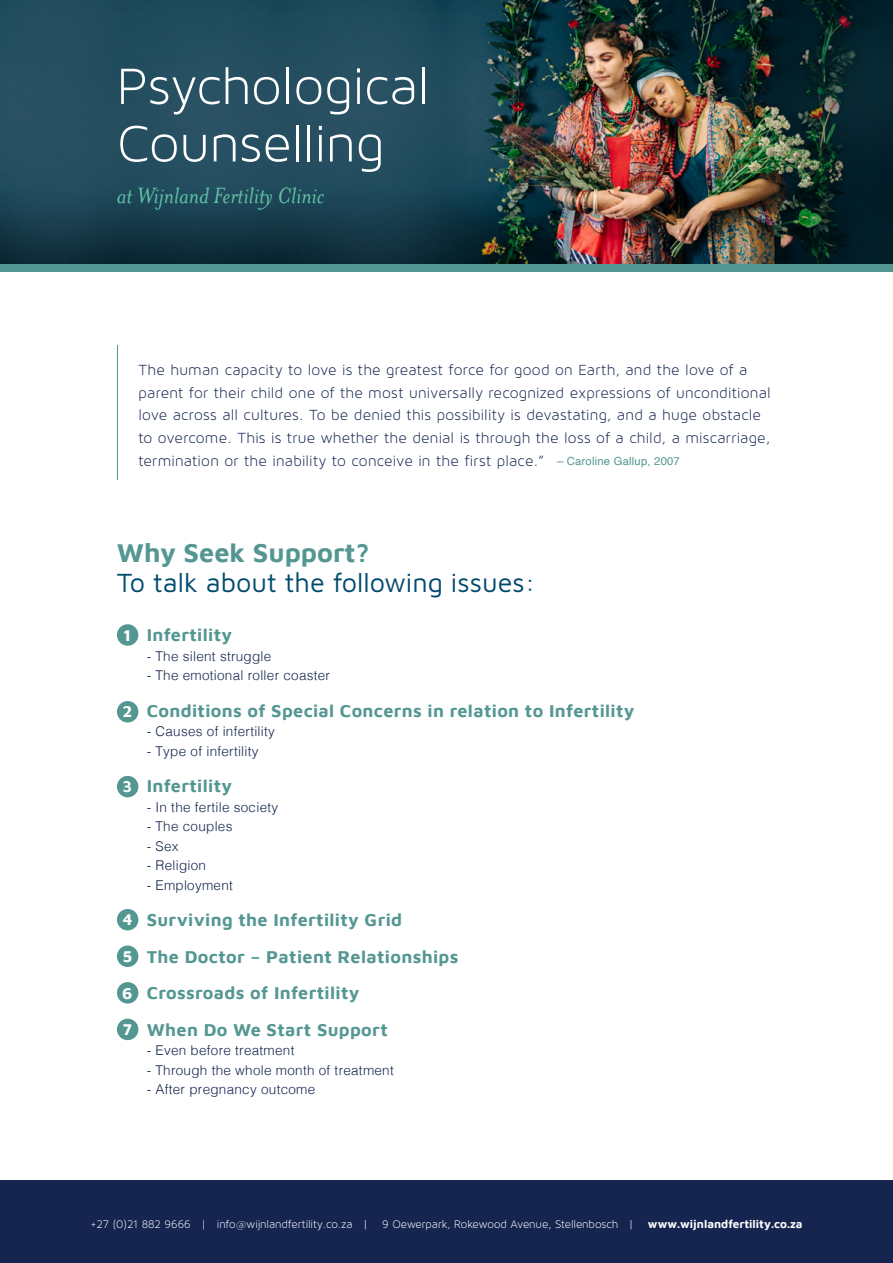
<style>
.page{position:relative;width:893px;height:1263px;background:#fff}
.page>*{position:absolute;margin:0;border:0;box-sizing:border-box;transform-origin:0 0}
.t1{font:54.9px/57.4px "Maven Pro Light 300";letter-spacing:-.005em;color:#fff}
.t2{font:27px "Maven Pro";color:#004a6e}
.t3{font:700 27px "Maven Pro";color:#549792}
.t4{font:italic 25.5px "Mrs Eaves";color:#62c3a5}
.t5{font:700 18px/36.5px "Maven Pro";letter-spacing:.02em;color:#549792}
.t6{font:700 16.35px "Maven Pro";color:#fff}
.t7{font:15.75px/22.8px "Maven Pro Light 300";letter-spacing:.015em;color:#15254f}
.t8{font:300 13.5px "Helvetica";letter-spacing:.02em;color:#15254f}
.t9{font:11.7px "Maven Pro Light 300";letter-spacing:-.01em;color:#fff}
.s1{font-family:"Helvetica";font-size:11.25px;color:#549792}
.s2{font-family:"Maven Pro";font-weight:700}
</style>
<div class="page">
<div style="left:0;top:262px;width:893px;height:10px;background:#549792"></div>
<img style="left:0;top:0;width:893px;height:263px">
<hr style="left:117px;top:345px;width:1px;height:135px;background:#549792">
<div style="left:0;top:1180px;width:893px;height:83px;background:#15254f"></div>
<div style="left:117px;top:624px;width:21px;height:22px;background:#549792;border-radius:50%"></div>
<div style="left:117px;top:701px;width:21px;height:21px;background:#549792;border-radius:50%"></div>
<div style="left:117px;top:776px;width:21px;height:21px;background:#549792;border-radius:50%"></div>
<div style="left:117px;top:909px;width:21px;height:21px;background:#549792;border-radius:50%"></div>
<div style="left:117px;top:945px;width:21px;height:22px;background:#549792;border-radius:50%"></div>
<div style="left:117px;top:982px;width:21px;height:21px;background:#549792;border-radius:50%"></div>
<div style="left:117px;top:1019px;width:21px;height:21px;background:#549792;border-radius:50%"></div>
<h1 class="t1" style="left:117px;top:57px;width:315px">Psychological<br>Counselling</h1>
<h3 class="t4" style="left:117px;top:182px;width:209px">at Wijnland Fertility Clinic</h3>
<p class="t7" style="left:138px;top:358px;width:634px">The human capacity to love is the greatest force for good on Earth, and the love of a parent for their child one of the most universally recognized expressions of unconditional love across all cultures. To be denied this possibility is devastating, and a huge obstacle to overcome. This is true whether the denial is through the loss of a child, a miscarriage, termination or the inability to conceive in the first place.” <span class="s1">– Caroline Gallup, 2007</span></p>
<h2 class="t3" style="left:117px;top:533px;width:254px">Why Seek Support?</h2>
<h2 class="t2" style="left:117px;top:564px;width:420px">To talk about the following issues:</h2>
<p class="t5" style="left:147px;top:616px;width:87px">Infertility</p>
<p class="t8" style="left:147px;top:645px;width:126px">- The silent struggle</p>
<p class="t8" style="left:147px;top:664px;width:185px">- The emotional roller coaster</p>
<p class="t5" style="left:147px;top:691px;width:489px">Conditions of Special Concerns in relation to Infertility</p>
<p class="t8" style="left:147px;top:720px;width:130px">- Causes of infertility</p>
<p class="t8" style="left:147px;top:740px;width:113px">- Type of infertility</p>
<p class="t5" style="left:147px;top:767px;width:87px">Infertility</p>
<p class="t8" style="left:147px;top:796px;width:133px">- In the fertile society</p>
<p class="t8" style="left:147px;top:815px;width:87px">- The couples</p>
<p class="t8" style="left:147px;top:835px;width:33px">- Sex</p>
<p class="t8" style="left:147px;top:854px;width:61px">- Religion</p>
<p class="t8" style="left:147px;top:874px;width:88px">- Employment</p>
<p class="t5" style="left:147px;top:901px;width:313px">Surviving the Infertility Grid<br>The Doctor – Patient Relationships<br>Crossroads of Infertility<br>When Do We Start Support</p>
<p class="t8" style="left:147px;top:1039px;width:149px">- Even before treatment</p>
<p class="t8" style="left:147px;top:1059px;width:249px">- Through the whole month of treatment</p>
<p class="t8" style="left:147px;top:1078px;width:170px">- After pregnancy outcome</p>
<p class="t6" style="left:123px;top:623px;width:9px">1</p>
<p class="t6" style="left:122px;top:700px;width:11px">2</p>
<p class="t6" style="left:122px;top:775px;width:11px">3</p>
<p class="t6" style="left:122px;top:908px;width:11px">4</p>
<p class="t6" style="left:122px;top:945px;width:11px">5</p>
<p class="t6" style="left:122px;top:981px;width:12px">6</p>
<p class="t6" style="left:122px;top:1018px;width:11px">7</p>
<p class="t9" style="left:90px;top:1218px;width:714px">+27 (0)21 882 9666 | info@wijnlandfertility.co.za | 9 Oewerpark, Rokewood Avenue, Stellenbosch | <span class="s2">www.wijnlandfertility.co.za</span></p>
</div>
